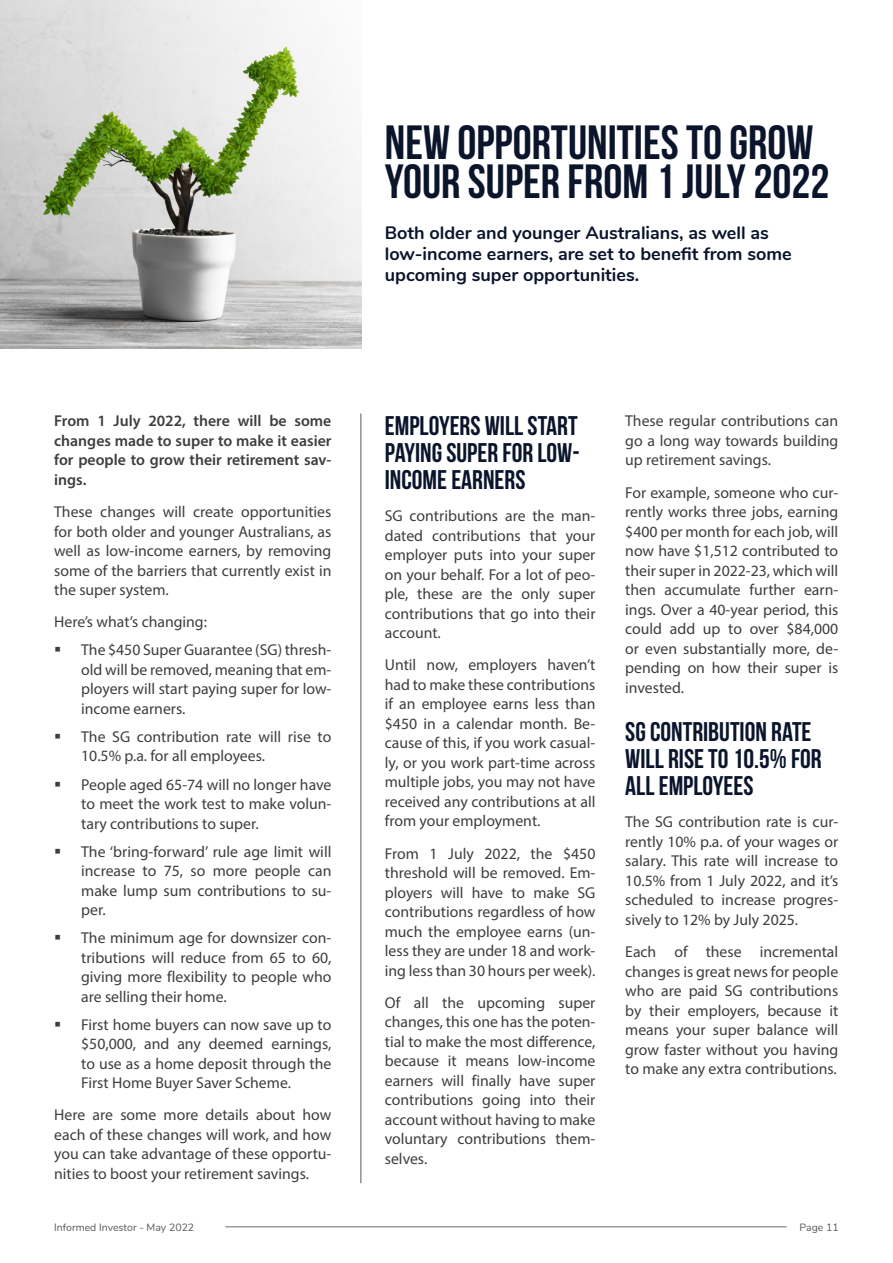
<style>
.page{position:relative;width:893px;height:1263px;background:#fff}
.page>*{position:absolute;margin:0;border:0;box-sizing:border-box;transform-origin:0 0}
._02_Article_Title{font:700 48px/39px "Bebas Neue";color:#0a152c}
._02_Article_Title_2{font:700 27px/27px "Bebas Neue";color:#0a152c;text-align:justify}
._05a_body_text_Intro{font:700 18px/21px "Nunito";color:#0a152c}
._05_body_text{font:15.75px/19.5px "Myriad Pro";color:#3e3e3f;text-align:justify}
._05_body_text-2{font:600 15.75px/19.5px "Myriad Pro";color:#3e3e3f;text-align:justify}
.t1{font:10.5px "Nunito";color:#57585a}
</style>
<div class="page">
<hr style="left:225px;top:1226px;width:562px;height:1px;background:#6c6d70">
<hr style="left:361px;top:414px;width:1px;height:769px;background:#57585a">
<img style="left:0;top:0;width:361px;height:349px">
<p class="_05_body_text-2" style="left:54px;top:411px;width:279px">From 1 July 2022, there will be some changes made to super to make it easier for people to grow their retirement sav&shy;ings.</p>
<p class="_05_body_text" style="left:54px;top:502px;width:279px">These changes will create opportunities for both older and younger Australians, as well as low-income earners, by removing some of the barriers that currently exist in the super system.</p>
<p class="_05_body_text" style="left:54px;top:612px;width:154px">Here’s what’s changing:</p>
<p class="_05_body_text" style="left:81px;top:640px;width:252px">The $450 Super Guarantee (SG) thresh&shy;old will be removed, meaning that em&shy;ployers will start paying super for low&shy;income earners.</p>
<p class="_05_body_text" style="left:81px;top:727px;width:252px">The SG contribution rate will rise to<br>10.5% p.a. for all employees.</p>
<p class="_05_body_text" style="left:81px;top:774px;width:252px">People aged 65-74 will no longer have to meet the work test to make volun&shy;tary contributions to super.</p>
<p class="_05_body_text" style="left:81px;top:841px;width:252px">The ‘bring-forward’ rule age limit will increase to 75, so more people can make lump sum contributions to su&shy;per.</p>
<p class="_05_body_text" style="left:81px;top:928px;width:252px">The minimum age for downsizer con&shy;tributions will reduce from 65 to 60, giving more flexibility to people who are selling their home.</p>
<p class="_05_body_text" style="left:81px;top:1014px;width:252px">First home buyers can now save up to $50,000, and any deemed earnings, to use as a home deposit through the First Home Buyer Saver Scheme.</p>
<p class="_05_body_text" style="left:54px;top:1105px;width:279px">Here are some more details about how each of these changes will work, and how you can take advantage of these opportu&shy;nities to boost your retirement savings.</p>
<p class="_02_Article_Title" style="left:385px;top:123px;width:446px">NEW OPPORTUNITIES TO GROW<br>YOUR SUPER FROM 1 JULY 2022</p>
<p class="_05a_body_text_Intro" style="left:385px;top:222px;width:408px">Both older and younger Australians, as well as low-income earners, are set to benefit from some upcoming super opportunities.</p>
<p class="_02_Article_Title_2" style="left:385px;top:412px;width:196px">EMPLOYERS WILL START PAYING SUPER FOR LOW-INCOME EARNERS</p>
<p class="_05_body_text" style="left:385px;top:506px;width:212px">SG contributions are the man&shy;dated contributions that your employer puts into your super on your behalf. For a lot of peo&shy;ple, these are the only super contributions that go into their account.</p>
<p class="_05_body_text" style="left:385px;top:655px;width:212px">Until now, employers haven’t had to make these contributions if an employee earns less than $450 in a calendar month. Be&shy;cause of this, if you work casual&shy;ly, or you work part-time across multiple jobs, you may not have received any contributions at all from your employment.</p>
<p class="_05_body_text" style="left:385px;top:843px;width:212px">From 1 July 2022, the $450 threshold will be removed. Em&shy;ployers will have to make SG contributions regardless of how much the employee earns (un&shy;less they are under 18 and work&shy;ing less than 30 hours per week).</p>
<p class="_05_body_text" style="left:385px;top:993px;width:212px">Of all the upcoming super changes, this one has the poten&shy;tial to make the most difference, because it means low-income earners will finally have super contributions going into their account without having to make voluntary contributions them&shy;selves.</p>
<p class="_05_body_text" style="left:625px;top:411px;width:214px">These regular contributions can go a long way towards building up retirement savings.</p>
<p class="_05_body_text" style="left:625px;top:482px;width:215px">For example, someone who cur&shy;rently works three jobs, earning $400 per month for each job, will now have $1,512 contributed to their super in 2022-23, which will then accumulate further earn&shy;ings. Over a 40-year period, this could add up to over $84,000 or even substantially more, de&shy;pending on how their super is invested.</p>
<p class="_02_Article_Title_2" style="left:625px;top:718px;width:198px;text-align:left">SG CONTRIBUTION RATE<br>WILL RISE TO 10.5% FOR<br>ALL EMPLOYEES</p>
<p class="_05_body_text" style="left:625px;top:812px;width:215px">The SG contribution rate is cur&shy;rently 10% p.a. of your wages or salary. This rate will increase to 10.5% from 1 July 2022, and it’s scheduled to increase progres&shy;sively to 12% by July 2025.</p>
<p class="_05_body_text" style="left:625px;top:942px;width:215px">Each of these incremental changes is great news for people who are paid SG contributions by their employers, because it means your super balance will grow faster without you having to make any extra contributions.</p>
<p class="t1" style="left:54px;top:1220px;width:142px">Informed Investor - May 2022</p>
<p class="t1" style="left:799px;top:1220px;width:41px">Page 11</p>
</div>
